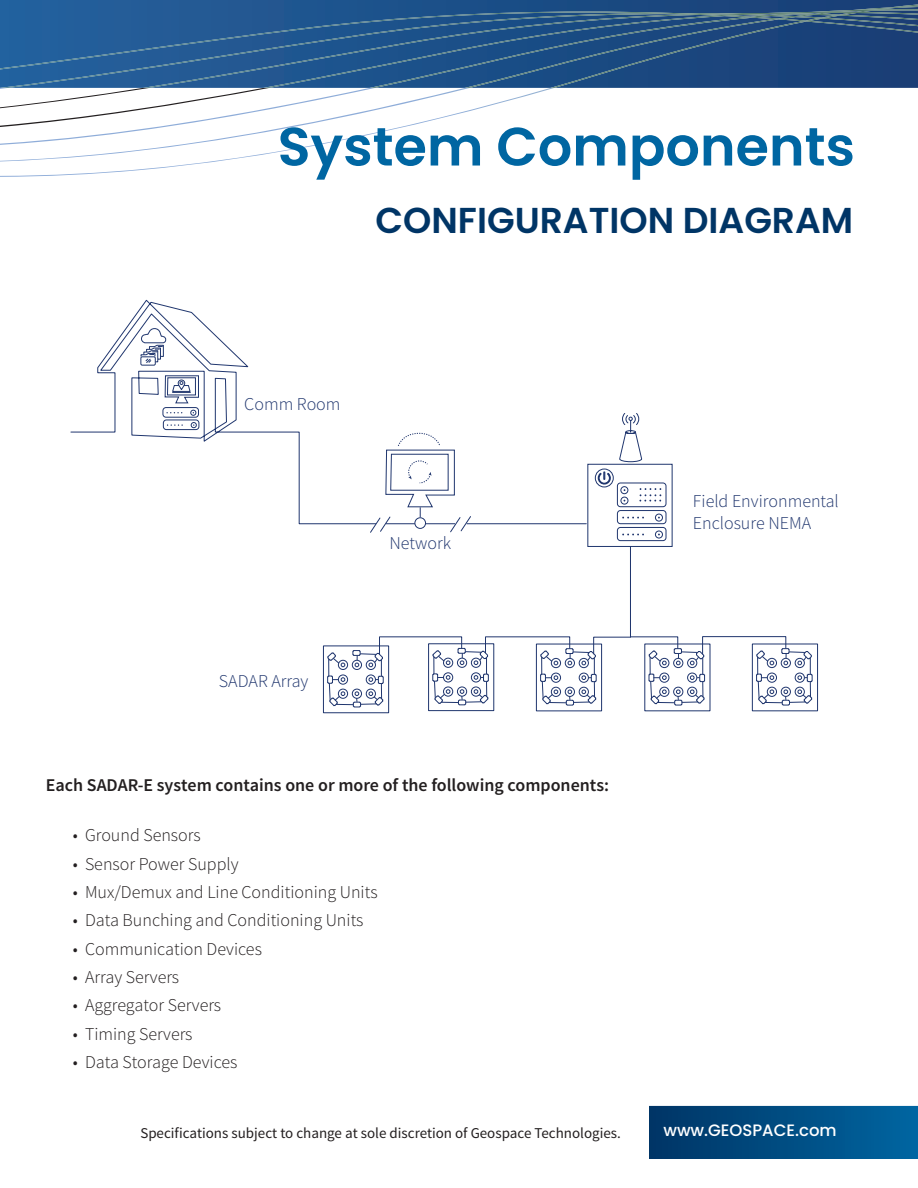
<style>
.page{position:relative;width:918px;height:1188px;background:#fff}
.page>*{position:absolute;margin:0;border:0;box-sizing:border-box;transform-origin:0 0}
.t1{font:600 54px "Poppins";color:#0066a2}
.t2{font:600 36px "Poppins";color:#003566}
.t3{font:300 18px "Source Sans Pro";color:#231f20}
.t4{font:600 18px "Source Sans Pro";color:#231f20}
.t5{font:300 18px/21.6px "Source Sans Pro";color:#20366e}
.t6{font:500 16.5px "Poppins";color:#fff}
.t7{font:15px "Source Sans Pro";color:#231f20}
</style>
<div class="page">
<svg style="left:0;top:0;width:918px;height:88px;background:#1d4d86"></svg>
<svg style="left:0;top:88px;width:554px;height:89px"></svg>
<img style="left:778px;top:69px;width:28px;height:19px">
<img style="left:873px;top:4px;width:45px;height:2px">
<img style="left:752px;top:69px;width:26px;height:19px">
<img style="left:778px;top:6px;width:140px;height:3px">
<img style="left:751px;top:9px;width:167px;height:3px">
<svg style="left:0;top:88px;width:470px;height:74px"></svg>
<img style="left:0;top:69px;width:678px;height:19px">
<img style="left:0;top:12px;width:918px;height:57px">
<svg style="left:0;top:40px;width:918px;height:24px;background:#225389"></svg>
<div style="left:650px;top:1107px;width:267px;height:51px;background:linear-gradient(to right,#003565,#0065a0)"></div>
<svg style="left:70px;top:299px;width:603px;height:217px"></svg>
<svg style="left:389px;top:433px;width:67px;height:83px"></svg>
<svg style="left:141px;top:328px;width:248px;height:385px"></svg>
<svg style="left:466px;top:412px;width:201px;height:104px"></svg>
<div style="left:141px;top:356px;width:15px;height:9px;border:1px solid #20366e"></div>
<svg style="left:140px;top:345px;width:24px;height:18px"></svg>
<svg style="left:369px;top:516px;width:449px;height:196px"></svg>
<p class="t1" style="left:278px;top:115px;width:579px">System Components</p>
<p class="t2" style="left:376px;top:200px;width:479px">CONFIGURATION DIAGRAM</p>
<p class="t5" style="left:244px;top:395px;width:98px">Comm Room</p>
<p class="t5" style="left:219px;top:671px;width:91px">SADAR Array</p>
<p class="t5" style="left:389px;top:534px;width:63px">Network</p>
<p class="t4" style="left:46px;top:774px;width:565px">Each SADAR-E system contains one or more of the following components:</p>
<p class="t3" style="left:73px;top:824px;width:129px">• Ground Sensors</p>
<p class="t3" style="left:73px;top:853px;width:167px">• Sensor Power Supply</p>
<p class="t3" style="left:73px;top:881px;width:306px">• Mux/Demux and Line Conditioning Units</p>
<p class="t3" style="left:73px;top:910px;width:292px">• Data Bunching and Conditioning Units</p>
<p class="t3" style="left:73px;top:938px;width:191px">• Communication Devices</p>
<p class="t3" style="left:73px;top:966px;width:108px">• Array Servers</p>
<p class="t3" style="left:73px;top:995px;width:150px">• Aggregator Servers</p>
<p class="t3" style="left:73px;top:1023px;width:121px">• Timing Servers</p>
<p class="t3" style="left:73px;top:1051px;width:166px">• Data Storage Devices</p>
<p class="t5" style="left:693px;top:492px;width:147px">Field Environmental<br>Enclosure NEMA</p>
<p class="t7" style="left:140px;top:1124px;width:482px">Specifications subject to change at sole discretion of Geospace Technologies.</p>
<p class="t6" style="left:663px;top:1121px;width:175px">www.GEOSPACE.com</p>
</div>
